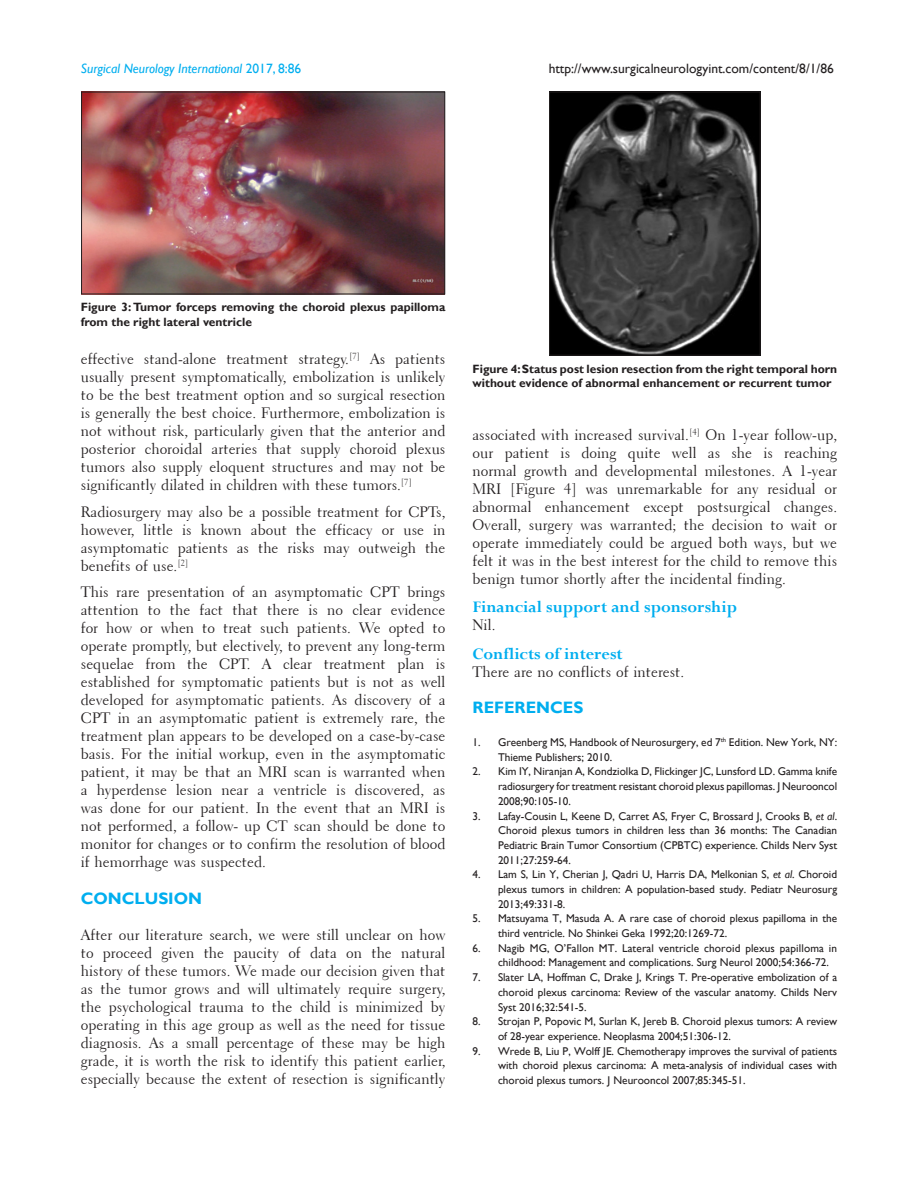
<style>
.page{position:relative;width:918px;height:1188px;background:#fff}
.page>*{position:absolute;margin:0;border:0;box-sizing:border-box;transform-origin:0 0}
.t1{font:700 18px "Perpetua";color:#00aeef}
.t2{font:700 16.5px "Gill Sans";color:#00aeef}
.TX{font:15px/18px "Transitional 521 BT Roman A";color:#231f20;text-align:justify}
.t3{font:13.5px "Gill Sans";color:#231f20}
.t4{font:italic 13.5px "Gill Sans";color:#00aeef}
.FGC{font:700 12px/14.4px "Gill Sans";color:#231f20}
.REF{font:11.25px/14.7px "Gill Sans";color:#231f20;text-align:justify}
.s1{font-style:normal}
.s2{font-style:italic}
</style>
<div class="page">
<img style="left:83px;top:94px;width:360px;height:198px">
<div style="left:81px;top:92px;width:364px;height:202px;border:1px solid #231f20"></div>
<img style="left:551px;top:94px;width:207px;height:259px">
<div style="left:549px;top:92px;width:211px;height:263px;border:1px solid #231f20"></div>
<p class="t4" style="left:81px;top:61px;width:222px">Surgical Neurology International <span class="s1">2017, 8:86</span></p>
<p class="t3" style="left:549px;top:61px;width:287px">http://www.surgicalneurologyint.com/content/8/1/86</p>
<p class="FGC" style="left:81px;top:301px;width:366px">Figure 3: Tumor forceps removing the choroid plexus papilloma from the right lateral ventricle</p>
<p class="TX" style="left:81px;top:350px;width:366px">effective stand‑alone treatment strategy.<sup>[7]</sup> As patients usually present symptomatically, embolization is unlikely to be the best treatment option and so surgical resection is generally the best choice. Furthermore, embolization is not without risk, particularly given that the anterior and posterior choroidal arteries that supply choroid plexus tumors also supply eloquent structures and may not be significantly dilated in children with these tumors.<sup>[7]</sup></p>
<p class="TX" style="left:81px;top:503px;width:366px">Radiosurgery may also be a possible treatment for CPTs, however, little is known about the efficacy or use in asymptomatic patients as the risks may outweigh the benefits of use.<sup>[2]</sup></p>
<p class="TX" style="left:81px;top:583px;width:366px">This rare presentation of an asymptomatic CPT brings attention to the fact that there is no clear evidence for how or when to treat such patients. We opted to operate promptly, but electively, to prevent any long‑term sequelae from the CPT. A clear treatment plan is established for symptomatic patients but is not as well developed for asymptomatic patients. As discovery of a CPT in an asymptomatic patient is extremely rare, the treatment plan appears to be developed on a case‑by‑case basis. For the initial workup, even in the asymptomatic patient, it may be that an MRI scan is warranted when a hyperdense lesion near a ventricle is discovered, as was done for our patient. In the event that an MRI is not performed, a follow‑ up CT scan should be done to monitor for changes or to confirm the resolution of blood if hemorrhage was suspected.</p>
<h1 class="t2" style="left:81px;top:888px;width:123px">CONCLUSION</h1>
<p class="TX" style="left:81px;top:926px;width:366px">After our literature search, we were still unclear on how to proceed given the paucity of data on the natural history of these tumors. We made our decision given that as the tumor grows and will ultimately require surgery, the psychological trauma to the child is minimized by operating in this age group as well as the need for tissue diagnosis. As a small percentage of these may be high grade, it is worth the risk to identify this patient earlier, especially because the extent of resection is significantly</p>
<p class="FGC" style="left:473px;top:362px;width:366px">Figure 4: Status post lesion resection from the right temporal horn without evidence of abnormal enhancement or recurrent tumor</p>
<p class="TX" style="left:472px;top:426px;width:366px">associated with increased survival.<sup>[4]</sup> On 1‑year follow‑up, our patient is doing quite well as she is reaching normal growth and developmental milestones. A 1‑year MRI [Figure 4] was unremarkable for any residual or abnormal enhancement except postsurgical changes.<br>Overall, surgery was warranted; the decision to wait or operate immediately could be argued both ways, but we felt it was in the best interest for the child to remove this benign tumor shortly after the incidental finding.</p>
<h2 class="t1" style="left:472px;top:596px;width:266px">Financial support and sponsorship</h2>
<p class="TX" style="left:472px;top:616px;width:24px">Nil.</p>
<h2 class="t1" style="left:472px;top:642px;width:152px">Conflicts of interest</h2>
<p class="TX" style="left:472px;top:663px;width:213px">There are no conflicts of interest.</p>
<h1 class="t2" style="left:472px;top:698px;width:112px">REFERENCES</h1>
<p class="REF" style="left:498px;top:735px;width:341px;text-indent:-26px">1. Greenberg MS, Handbook of Neurosurgery, ed 7<sup>th</sup> Edition. New York, NY:<br>Thieme Publishers; 2010.</p>
<p class="REF" style="left:498px;top:765px;width:341px;text-indent:-26px">2. Kim IY, Niranjan A, Kondziolka D, Flickinger JC, Lunsford LD. Gamma knife radiosurgery for treatment resistant choroid plexus papillomas. J Neurooncol 2008;90:105‑10.</p>
<p class="REF" style="left:498px;top:809px;width:341px;text-indent:-26px">3. Lafay‑Cousin L, Keene D, Carret AS, Fryer C, Brossard J, Crooks B, <span class="s2">et al</span>.<br>Choroid plexus tumors in children less than 36 months: The Canadian Pediatric Brain Tumor Consortium (CPBTC) experience. Childs Nerv Syst 2011;27:259‑64.</p>
<p class="REF" style="left:498px;top:867px;width:341px;text-indent:-26px">4. Lam S, Lin Y, Cherian J, Qadri U, Harris DA, Melkonian S, <span class="s2">et al</span>. Choroid plexus tumors in children: A population‑based study. Pediatr Neurosurg 2013;49:331‑8.</p>
<p class="REF" style="left:498px;top:911px;width:341px;text-indent:-26px">5. Matsuyama T, Masuda A. A rare case of choroid plexus papilloma in the third ventricle. No Shinkei Geka 1992;20:1269‑72.</p>
<p class="REF" style="left:498px;top:941px;width:341px;text-indent:-26px">6. Nagib MG, O’Fallon MT. Lateral ventricle choroid plexus papilloma in childhood: Management and complications. Surg Neurol 2000;54:366‑72.</p>
<p class="REF" style="left:498px;top:970px;width:341px;text-indent:-26px">7. Slater LA, Hoffman C, Drake J, Krings T. Pre‑operative embolization of a choroid plexus carcinoma: Review of the vascular anatomy. Childs Nerv Syst 2016;32:541‑5.</p>
<p class="REF" style="left:498px;top:1014px;width:341px;text-indent:-26px">8. Strojan P, Popovic M, Surlan K, Jereb B. Choroid plexus tumors: A review of 28‑year experience. Neoplasma 2004;51:306‑12.</p>
<p class="REF" style="left:498px;top:1044px;width:341px;text-indent:-26px">9. Wrede B, Liu P, Wolff JE. Chemotherapy improves the survival of patients with choroid plexus carcinoma: A meta‑analysis of individual cases with choroid plexus tumors. J Neurooncol 2007;85:345‑51.</p>
</div>
